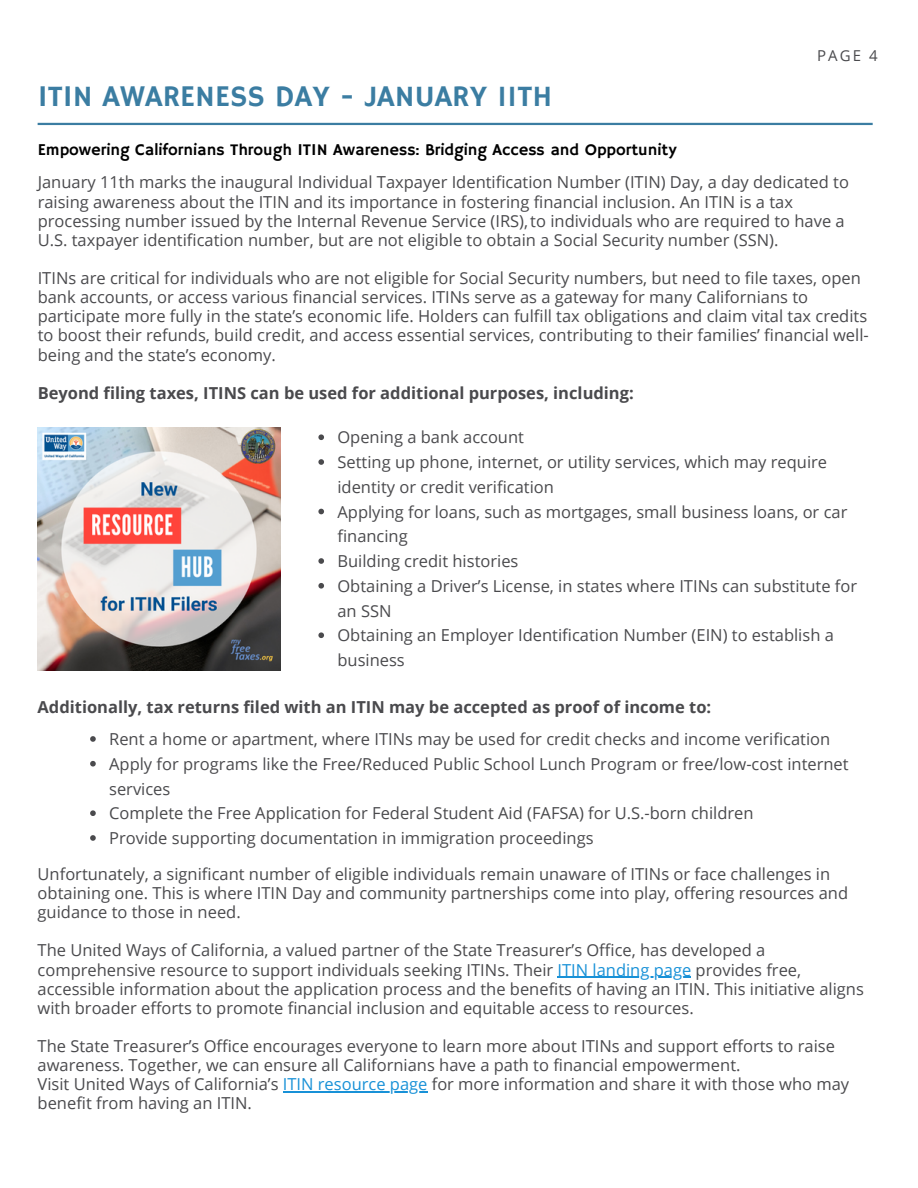
<style>
.page{position:relative;width:918px;height:1188px;background:#fff}
.page>*{position:absolute;margin:0;border:0;box-sizing:border-box;transform-origin:0 0}
.t1{font:30px "Hammersmith One";color:#3b7da2}
.t2{font:16.5px/19.2px "Open Sans";color:#4a4a4d}
.t3{font:700 16.5px "Open Sans";color:#4a4a4d}
.t4{font:16.5px "Hammersmith One";color:#000}
.t5{font:15px "Open Sans";color:#4a4a4d}
.s1{color:#1891d7}
</style>
<div class="page">
<hr style="left:38px;top:123px;width:835px;height:2px;background:#3b7da2">
<img style="left:38px;top:428px;width:243px;height:243px">
<svg style="left:318px;top:434px;width:6px;height:6px"></svg>
<svg style="left:318px;top:459px;width:6px;height:6px"></svg>
<svg style="left:318px;top:509px;width:6px;height:5px"></svg>
<svg style="left:318px;top:558px;width:6px;height:6px"></svg>
<svg style="left:318px;top:583px;width:6px;height:6px"></svg>
<svg style="left:318px;top:632px;width:6px;height:6px"></svg>
<svg style="left:90px;top:736px;width:6px;height:6px"></svg>
<svg style="left:90px;top:761px;width:6px;height:6px"></svg>
<svg style="left:90px;top:810px;width:6px;height:6px"></svg>
<svg style="left:90px;top:835px;width:6px;height:6px"></svg>
<hr style="left:558px;top:977px;width:133px;height:1px;background:#1891d7">
<hr style="left:283px;top:1091px;width:144px;height:2px;background:#1891d7">
<h1 class="t1" style="left:38px;top:79px;width:516px">ITIN AWARENESS DAY - JANUARY 11TH</h1>
<p class="t4" style="left:38px;top:140px;width:641px">Empowering Californians Through ITIN Awareness: Bridging Access and Opportunity</p>
<h2 class="t5" style="left:817px;top:45px;width:62px">PAGE 4</h2>
<p class="t2" style="left:38px;top:172px;width:813px">January 11th marks the inaugural Individual Taxpayer Identification Number (ITIN) Day, a day dedicated to raising awareness about the ITIN and its importance in fostering financial inclusion. An ITIN is a tax processing number issued by the Internal Revenue Service (IRS),to individuals who are required to have a U.S. taxpayer identification number, but are not eligible to obtain a Social Security number (SSN).</p>
<p class="t2" style="left:38px;top:268px;width:833px">ITINs are critical for individuals who are not eligible for Social Security numbers, but need to file taxes, open bank accounts, or access various financial services. ITINs serve as a gateway for many Californians to participate more fully in the state’s economic life. Holders can fulfill tax obligations and claim vital tax credits to boost their refunds, build credit, and access essential services, contributing to their families’ financial well&shy;being and the state’s economy.</p>
<p class="t3" style="left:38px;top:381px;width:598px">Beyond filing taxes, ITINS can be used for additional purposes, including:</p>
<h3 class="t2" style="left:337px;top:427px;width:188px">Opening a bank account</h3>
<p class="t2" style="left:337px;top:449px;width:491px;line-height:24.8px">Setting up phone, internet, or utility services, which may require identity or credit verification</p>
<p class="t2" style="left:337px;top:499px;width:511px;line-height:24.8px">Applying for loans, such as mortgages, small business loans, or car financing</p>
<p class="t2" style="left:337px;top:551px;width:183px">Building credit histories</p>
<p class="t2" style="left:337px;top:573px;width:521px;line-height:24.8px">Obtaining a Driver’s License, in states where ITINs can substitute for an SSN</p>
<p class="t2" style="left:337px;top:623px;width:498px;line-height:24.8px">Obtaining an Employer Identification Number (EIN) to establish a business</p>
<p class="t3" style="left:38px;top:695px;width:675px">Additionally, tax returns filed with an ITIN may be accepted as proof of income to:</p>
<p class="t2" style="left:109px;top:729px;width:723px">Rent a home or apartment, where ITINs may be used for credit checks and income verification</p>
<h3 class="t2" style="left:109px;top:751px;width:741px;line-height:24.8px">Apply for programs like the Free/Reduced Public School Lunch Program or free/low-cost internet services</h3>
<p class="t2" style="left:109px;top:803px;width:646px">Complete the Free Application for Federal Student Aid (FAFSA) for U.S.-born children</p>
<p class="t2" style="left:109px;top:828px;width:486px">Provide supporting documentation in immigration proceedings</p>
<p class="t2" style="left:38px;top:864px;width:812px">Unfortunately, a significant number of eligible individuals remain unaware of ITINs or face challenges in obtaining one. This is where ITIN Day and community partnerships come into play, offering resources and guidance to those in need.</p>
<p class="t2" style="left:38px;top:940px;width:765px">The United Ways of California, a valued partner of the State Treasurer’s Office, has developed a comprehensive resource to support individuals seeking ITINs. Their <span class="s1">ITIN landing page</span> provides free,</p>
<p class="t2" style="left:38px;top:979px;width:828px">accessible information about the application process and the benefits of having an ITIN. This initiative aligns with broader efforts to promote financial inclusion and equitable access to resources.</p>
<p class="t2" style="left:38px;top:1036px;width:799px">The State Treasurer’s Office encourages everyone to learn more about ITINs and support efforts to raise awareness. Together, we can ensure all Californians have a path to financial empowerment.</p>
<p class="t2" style="left:38px;top:1074px;width:813px">Visit United Ways of California’s <span class="s1">ITIN resource page</span> for more information and share it with those who may</p>
<p class="t2" style="left:38px;top:1093px;width:216px">benefit from having an ITIN.</p>
</div>
